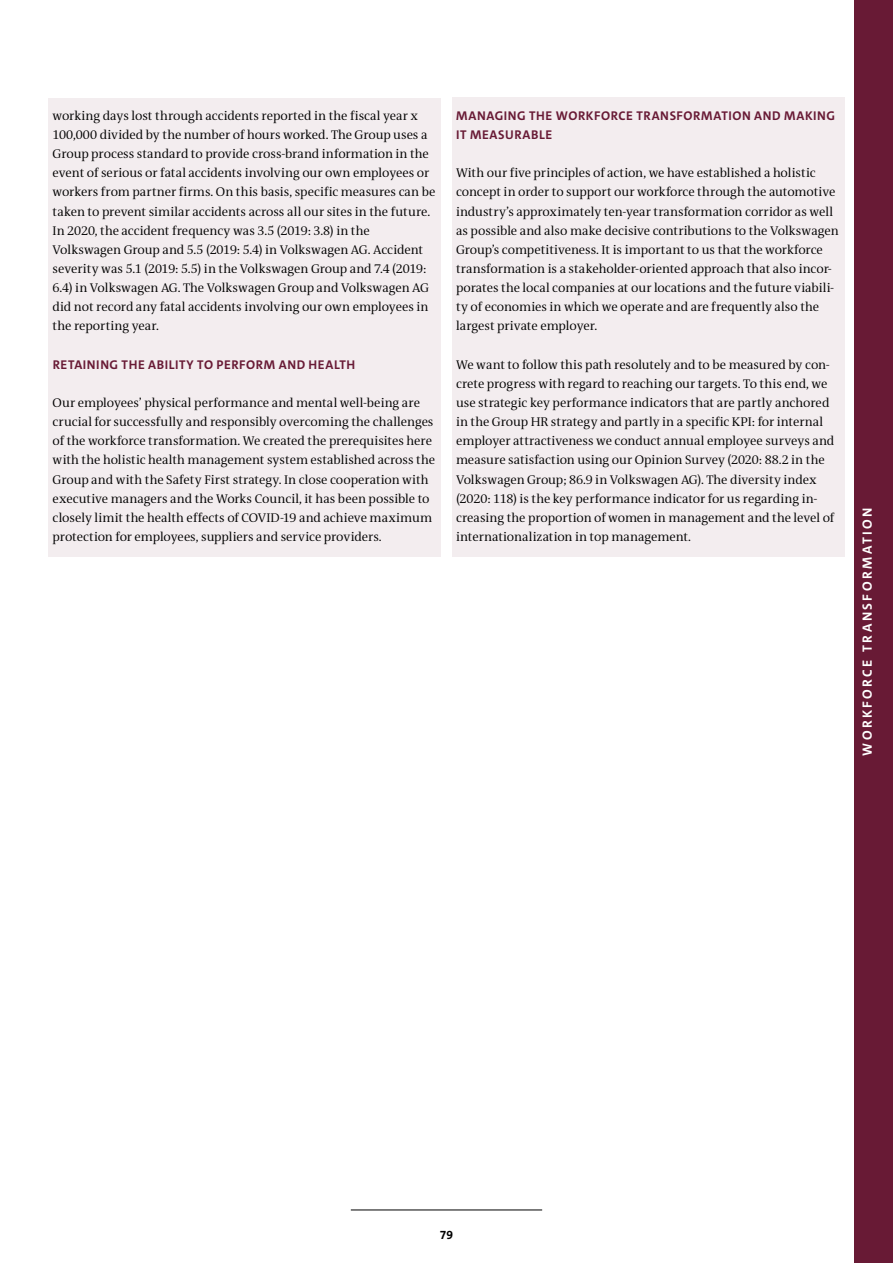
<style>
.page{position:relative;width:893px;height:1263px;background:#fff}
.page>*{position:absolute;margin:0;border:0;box-sizing:border-box;transform-origin:0 0}
.t1{font:700 13.5px "VWAG The Sans";letter-spacing:.18em;color:#fff}
.t2{font:12.75px/19.2px "VWAG The Antiqua";color:#000}
.t3{font:700 12.75px/19.2px "VWAG The Sans";letter-spacing:.045em;color:#681a35}
.t4{font:700 12px "VWAG The Sans";color:#000}
</style>
<div class="page">
<div style="left:48px;top:98px;width:393px;height:248px;background:#f3edef"></div>
<div style="left:48px;top:346px;width:393px;height:39px;background:#f3edef"></div>
<div style="left:48px;top:385px;width:393px;height:172px;background:#f3edef"></div>
<div style="left:452px;top:98px;width:393px;height:57px;background:#f3edef"></div>
<div style="left:452px;top:155px;width:393px;height:191px;background:#f3edef"></div>
<div style="left:452px;top:346px;width:393px;height:211px;background:#f3edef"></div>
<hr style="left:351px;top:1209px;width:191px;height:1px;background:#000">
<div style="left:855px;top:0;width:38px;height:1263px;background:#681a35"></div>
<p class="t2" style="left:53px;top:106px;width:384px">working days lost through accidents reported in the fiscal year x 100,000 divided by the number of hours worked. The Group uses a Group process standard to provide cross-brand information in the event of serious or fatal accidents involving our own employees or workers from partner firms. On this basis, specific measures can be taken to prevent similar accidents across all our sites in the future.<br>In 2020, the accident frequency was 3.5 (2019: 3.8) in the Volkswagen Group and 5.5 (2019: 5.4) in Volkswagen AG. Accident severity was 5.1 (2019: 5.5) in the Volkswagen Group and 7.4 (2019:<br>6.4) in Volkswagen AG. The Volkswagen Group and Volkswagen AG did not record any fatal accidents involving our own employees in the reporting year.</p>
<p class="t3" style="left:53px;top:355px;width:304px">RETAINING THE ABILITY TO PERFORM AND HEALTH</p>
<p class="t2" style="left:53px;top:393px;width:384px">Our employees’ physical performance and mental well-being are crucial for successfully and responsibly overcoming the challenges of the workforce transformation. We created the prerequisites here with the holistic health management system established across the Group and with the Safety First strategy. In close cooperation with executive managers and the Works Council, it has been possible to closely limit the health effects of COVID-19 and achieve maximum protection for employees, suppliers and service providers.</p>
<p class="t3" style="left:456px;top:106px;width:380px">MANAGING THE WORKFORCE TRANSFORMATION AND MAKING<br>IT MEASURABLE</p>
<p class="t2" style="left:456px;top:163px;width:384px">With our five principles of action, we have established a holistic concept in order to support our workforce through the automotive industry’s approximately ten-year transformation corridor as well as possible and also make decisive contributions to the Volkswagen Group’s competitiveness. It is important to us that the workforce transformation is a stakeholder-oriented approach that also incor&shy;porates the local companies at our locations and the future viabili&shy;ty of economies in which we operate and are frequently also the largest private employer.</p>
<p class="t2" style="left:456px;top:355px;width:380px">We want to follow this path resolutely and to be measured by con&shy;crete progress with regard to reaching our targets. To this end, we use strategic key performance indicators that are partly anchored in the Group HR strategy and partly in a specific KPI: for internal employer attractiveness we conduct annual employee surveys and measure satisfaction using our Opinion Survey (2020: 88.2 in the Volkswagen Group; 86.9 in Volkswagen AG). The diversity index (2020: 118) is the key performance indicator for us regarding in&shy;creasing the proportion of women in management and the level of internationalization in top management.</p>
<p class="t1" style="left:858px;top:755px;width:249px;rotate:-90deg">WORKFORCE TRANSFORMATION</p>
<p class="t4" style="left:440px;top:1227px;width:15px">79</p>
</div>
